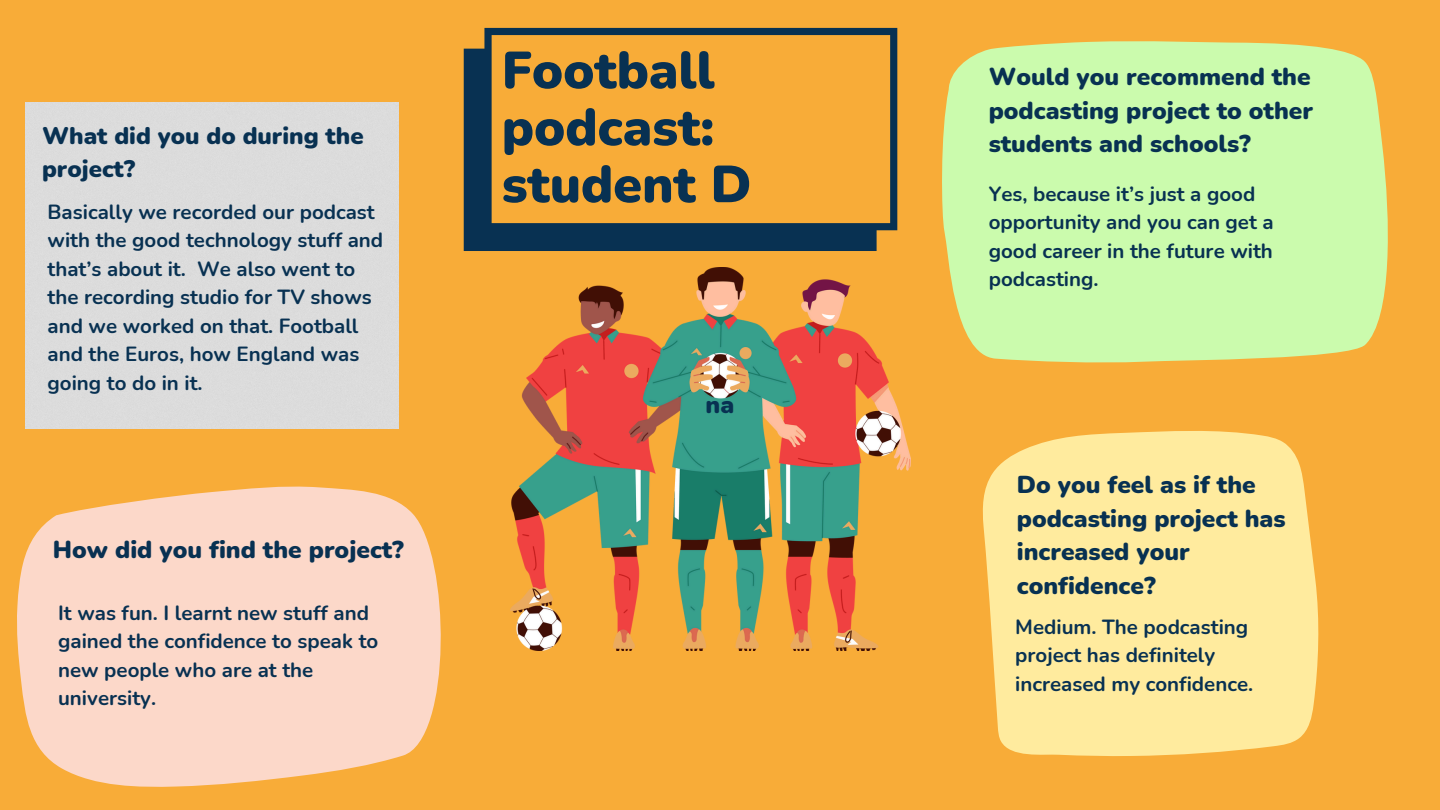
<style>
.page{position:relative;width:1440px;height:810px;background:#f8ac38}
.page>*{position:absolute;margin:0;border:0;box-sizing:border-box;transform-origin:0 0}
.t1{font:900 52px/57px "Nunito";color:#083152}
.t2{font:900 24.5px/33.8px "Nunito";color:#083152;text-align:justify}
.t3{font:900 24px/33px "Nunito";color:#083152}
.t4{font:700 20.5px/28.5px "Nunito";color:#083152}
</style>
<div class="page">
<div style="left:26px;top:103px;width:373px;height:325px;background:#dcdcdc"></div>
<svg style="left:17px;top:486px;width:423px;height:300px;background:#fbd3b8"></svg>
<div style="left:942px;top:41px;width:446px;height:322px;background:#cbfbad"></div>
<img style="left:511px;top:268px;width:399px;height:383px">
<svg style="left:982px;top:431px;width:337px;height:325px;background:#fee595"></svg>
<svg style="left:464px;top:28px;width:433px;height:223px"></svg>
<p class="t3" style="left:42px;top:119px;width:323px">What did you do during the project?</p>
<h1 class="t4" style="left:48px;top:198px;width:337px">Basically we recorded our podcast with the good technology stuff and that’s about it. We also went to the recording studio for TV shows and we worked on that. Football and the Euros, how England was going to do in it.</h1>
<p class="t2" style="left:53px;top:533px;width:353px">How did you find the project?</p>
<p class="t4" style="left:58px;top:599px;width:322px">It was fun. I learnt new stuff and gained the confidence to speak to new people who are at the university.</p>
<p class="t1" style="left:502px;top:43px;width:251px">Football podcast: student D</p>
<h2 class="t2" style="left:706px;top:388px;width:30px">na</h2>
<p class="t2" style="left:989px;top:60px;width:326px">Would you recommend the podcasting project to other students and schools?</p>
<p class="t4" style="left:989px;top:180px;width:287px">Yes, because it’s just a good opportunity and you can get a good career in the future with podcasting.</p>
<h2 class="t2" style="left:1017px;top:468px;width:270px;text-align:left">Do you feel as if the podcasting project has increased your confidence?</h2>
<h2 class="t4" style="left:1015px;top:613px;width:239px">Medium. The podcasting project has definitely increased my confidence.</h2>
</div>
